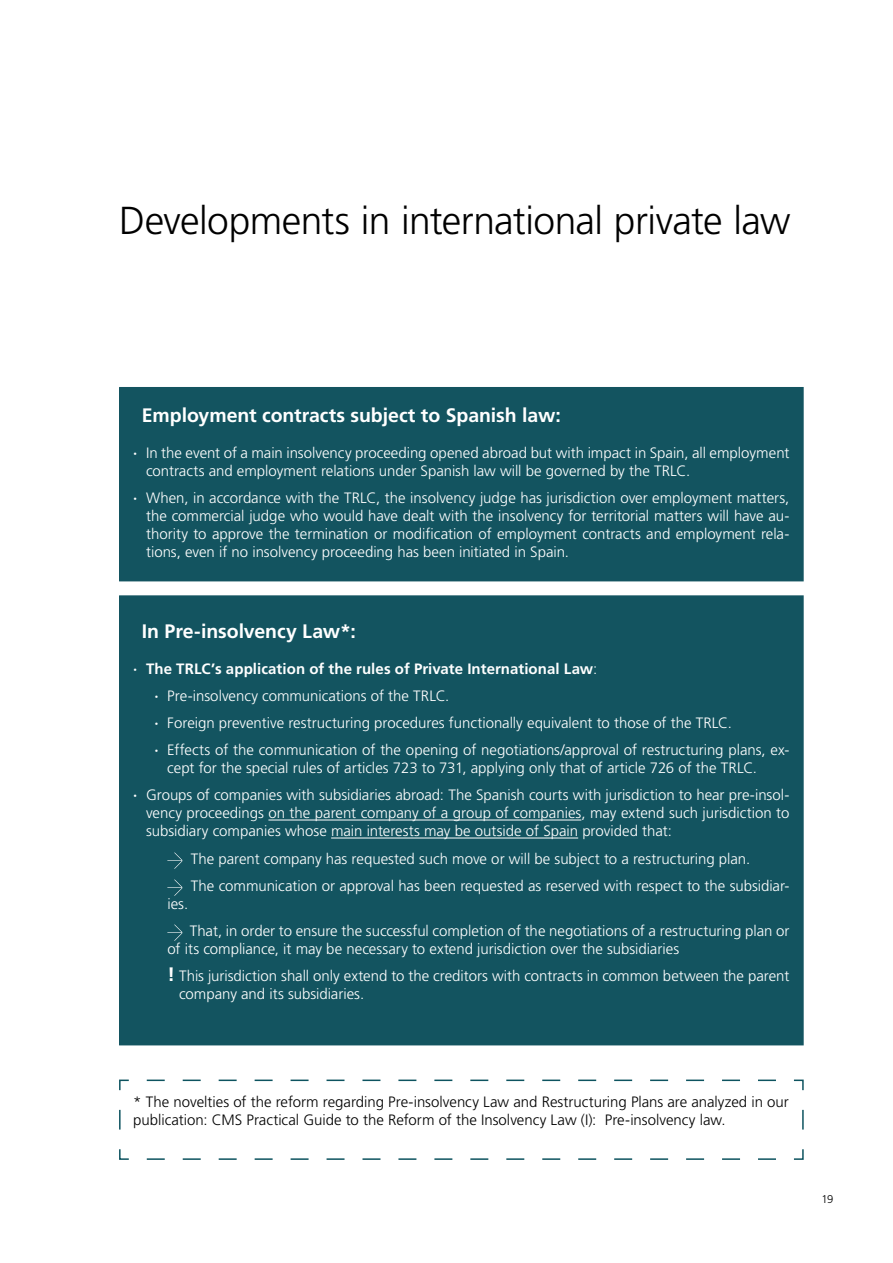
<style>
.page{position:relative;width:893px;height:1263px;background:#fff}
.page>*{position:absolute;margin:0;border:0;box-sizing:border-box;transform-origin:0 0}
.t1{font:300 39px "Frutiger LT Pro";letter-spacing:-.015em;color:#000}
.t2{font:700 19.5px "Frutiger LT Pro";letter-spacing:-.005em;color:#fff}
.t3{font:300 15px/18px "Frutiger LT Pro";color:#fff}
.t4{font:300 15px/18px "Frutiger LT Pro";color:#000}
.t5{font:300 11.25px "Frutiger LT Pro";color:#000101}
.s1{font-weight:700}
.s2{font-weight:700;font-size:19.5px}
</style>
<div class="page">
<svg style="left:119px;top:1079px;width:685px;height:81px"></svg>
<div style="left:120px;top:388px;width:683px;height:193px;background:#135460"></div>
<div style="left:119px;top:387px;width:685px;height:194px;border:2px solid #135460"></div>
<div style="left:120px;top:596px;width:683px;height:449px;background:#135460"></div>
<hr style="left:268px;top:820px;width:313px;height:1px;background:#fff">
<hr style="left:331px;top:838px;width:247px;height:1px;background:#fff">
<svg style="left:167px;top:852px;width:15px;height:17px"></svg>
<svg style="left:167px;top:879px;width:15px;height:17px"></svg>
<svg style="left:167px;top:924px;width:15px;height:17px"></svg>
<div style="left:119px;top:595px;width:685px;height:450px;border:2px solid #135460"></div>
<h1 class="t1" style="left:119px;top:197px;width:673px">Developments in international private law</h1>
<h2 class="t2" style="left:142px;top:404px;width:421px">Employment contracts subject to Spanish law:</h2>
<p class="t3" style="left:146px;top:444px;width:645px;text-indent:-13px"><span class="s1">∙</span> In the event of a main insolvency proceeding opened abroad but with impact in Spain, all employment contracts and employment relations under Spanish law will be governed by the TRLC.</p>
<p class="t3" style="left:146px;top:489px;width:645px;text-align:justify;text-indent:-13px"><span class="s1">∙</span> When, in accordance with the TRLC, the insolvency judge has jurisdiction over employment matters, the commercial judge who would have dealt with the insolvency for territorial matters will have au&shy;thority to approve the termination or modification of employment contracts and employment rela&shy;tions, even if no insolvency proceeding has been initiated in Spain.</p>
<h2 class="t2" style="left:142px;top:620px;width:216px">In Pre-insolvency Law*:</h2>
<p class="t3" style="left:155px;top:656px;width:636px;line-height:27px;text-indent:-21px"><span class="s1">∙ The TRLC’s application of the rules of Private International Law</span>:<br><span class="s1">∙</span> Pre-insolvency communications of the TRLC.<br><span class="s1">∙</span> Foreign preventive restructuring procedures functionally equivalent to those of the TRLC.<br><span class="s1">∙</span> Effects of the communication of the opening of negotiations/approval of restructuring plans, ex-</p>
<p class="t3" style="left:133px;top:755px;width:658px;line-height:27px;text-align:center">cept for the special rules of articles 723 to 731, applying only that of article 726 of the TRLC.<br><span class="s1">∙</span> Groups of companies with subsidiaries abroad: The Spanish courts with jurisdiction to hear pre-insol-</p>
<p class="t3" style="left:146px;top:804px;width:645px">vency proceedings on the parent company of a group of companies, may extend such jurisdiction to subsidiary companies whose main interests may be outside of Spain provided that:</p>
<p class="t3" style="left:191px;top:845px;width:600px;line-height:27px">The parent company has requested such move or will be subject to a restructuring plan.<br>The communication or approval has been requested as reserved with respect to the subsidiar-</p>
<p class="t3" style="left:167px;top:894px;width:22px">ies.</p>
<p class="t3" style="left:167px;top:921px;width:624px;text-indent:22px">That, in order to ensure the successful completion of the negotiations of a restructuring plan or of its compliance, it may be necessary to extend jurisdiction over the subsidiaries</p>
<p class="t3" style="left:179px;top:966px;width:612px;text-indent:-12px"><span class="s2">!</span> This jurisdiction shall only extend to the creditors with contracts in common between the parent company and its subsidiaries.</p>
<p class="t4" style="left:133px;top:1092px;width:657px">* The novelties of the reform regarding Pre-insolvency Law and Restructuring Plans are analyzed in our publication: CMS Practical Guide to the Reform of the Insolvency Law (I): Pre-insolvency law.</p>
<p class="t5" style="left:821px;top:1193px;width:14px">19</p>
</div>
